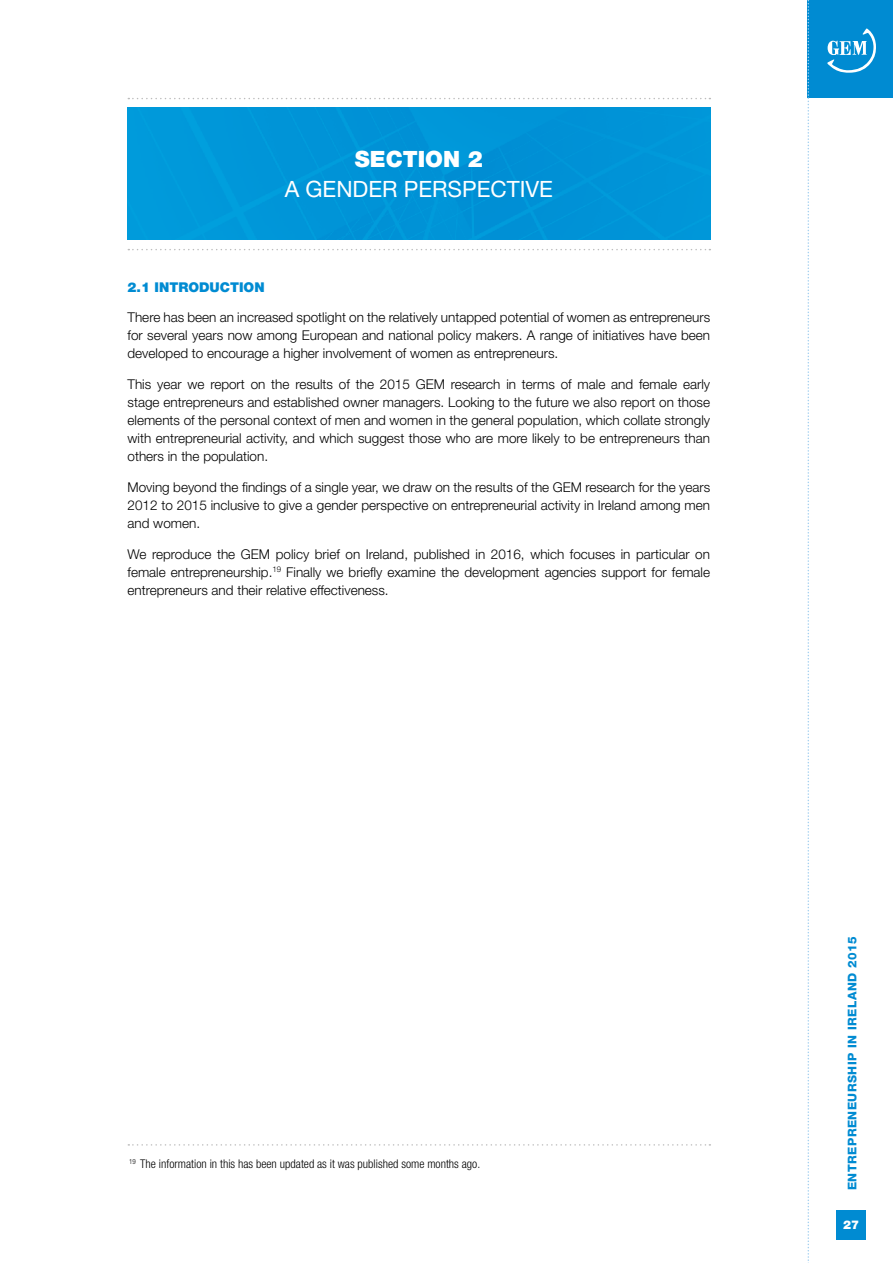
<style>
.page{position:relative;width:893px;height:1263px;background:#fff}
.page>*{position:absolute;margin:0;border:0;box-sizing:border-box;transform-origin:0 0}
.t1{font:22.5px "Helvetica Neue";color:#fff}
.t2{font:900 22.5px "Helvetica Neue";color:#fff}
.t3{font:300 13.5px/18px "Helvetica Neue";color:#000;text-align:justify}
.t4{font:900 13.5px "Helvetica Neue";color:#008bd2}
.t5{font:300 condensed 12px "Helvetica Neue";color:#000}
.t6{font:800 12px "Helvetica Neue";letter-spacing:.04em;color:#008bd2}
.t7{font:900 12px "Helvetica Neue";color:#fff}
</style>
<div class="page">
<div style="left:808px;top:0;width:85px;height:98px;background:#008bd2"></div>
<div style="left:837px;top:1210px;width:29px;height:29px;background:#008bd2"></div>
<svg style="left:807px;top:0;width:2px;height:1263px"></svg>
<svg style="left:827px;top:29px;width:49px;height:44px"></svg>
<svg style="left:128px;top:1144px;width:582px;height:1px"></svg>
<svg style="left:128px;top:249px;width:582px;height:1px"></svg>
<svg style="left:128px;top:98px;width:582px;height:1px"></svg>
<div style="left:128px;top:108px;width:582px;height:132px;background:#0094d7"></div>
<h1 class="t2" style="left:355px;top:146px;width:129px">SECTION 2</h1>
<h1 class="t1" style="left:285px;top:176px;width:37px">A GEN</h1>
<h1 class="t1" style="left:353px;top:176px;width:67px">DER PERSPECT</h1>
<h1 class="t1" style="left:520px;top:176px;width:21px">IVE</h1>
<p class="t4" style="left:128px;top:279px;width:103px">2.1 INTRODUCTION</p>
<p class="t3" style="left:128px;top:308px;width:584px">There has been an increased spotlight on the relatively untapped potential of women as entrepreneurs for several years now among European and national policy makers. A range of initiatives have been developed to encourage a higher involvement of women as entrepreneurs.</p>
<p class="t3" style="left:128px;top:375px;width:584px">This year we report on the results of the 2015 GEM research in terms of male and female early stage entrepreneurs and established owner managers. Looking to the future we also report on those elements of the personal context of men and women in the general population, which collate strongly with entrepreneurial activity, and which suggest those who are more likely to be entrepreneurs than others in the population.</p>
<p class="t3" style="left:128px;top:478px;width:584px">Moving beyond the findings of a single year, we draw on the results of the GEM research for the years 2012 to 2015 inclusive to give a gender perspective on entrepreneurial activity in Ireland among men and women.</p>
<p class="t3" style="left:128px;top:544px;width:584px">We reproduce the GEM policy brief on Ireland, published in 2016, which focuses in particular on female entrepreneurship.<sup>19</sup> Finally we briefly examine the development agencies support for female entrepreneurs and their relative effectiveness.</p>
<p class="t5" style="left:129px;top:1156px;width:352px"><sup>19</sup> The information in this has been updated as it was published some months ago.</p>
<p class="t6" style="left:845px;top:1190px;width:256px;rotate:-90deg">ENTREPRENEURSHIP in ireland 2015</p>
<p class="t7" style="left:843px;top:1217px;width:18px">27</p>
</div>
